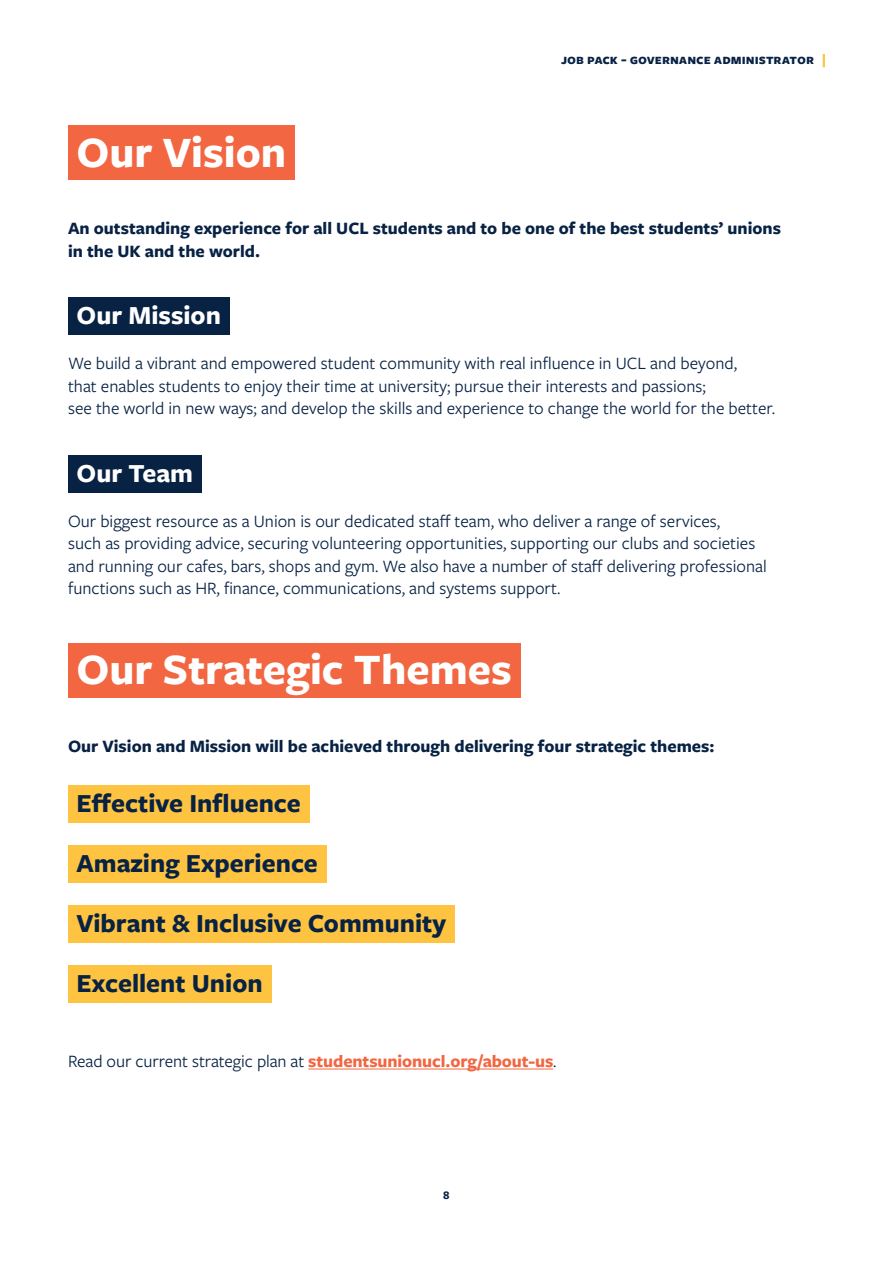
<style>
.page{position:relative;width:893px;height:1263px;background:#fff}
.page>*{position:absolute;margin:0;border:0;box-sizing:border-box;transform-origin:0 0}
.t1{font:700 45px "Freight Sans Pro";color:#fff}
.t2{font:700 27px "Freight Sans Pro";color:#082244}
.t3{font:700 27px "Freight Sans Pro";color:#fff}
.t4{font:18px/22.5px "Freight Sans Pro";color:#082244}
.t5{font:700 18px/22.5px "Freight Sans Pro";color:#082244}
.t6{font:700 15px "Freight Sans Pro";color:#082244}
.t7{font:700 12px "Freight Sans Pro";color:#082244}
.s1{font-weight:700;color:#f26641}
</style>
<div class="page">
<div style="left:68px;top:125px;width:227px;height:55px;background:#f26641"></div>
<hr style="left:308px;top:1069px;width:245px;height:1px;background:#f26641">
<div style="left:68px;top:297px;width:161px;height:38px;background:#082244"></div>
<div style="left:68px;top:455px;width:134px;height:38px;background:#082244"></div>
<div style="left:68px;top:643px;width:452px;height:54px;background:#f26641"></div>
<div style="left:68px;top:785px;width:241px;height:38px;background:#fec340"></div>
<div style="left:68px;top:845px;width:258px;height:38px;background:#fec340"></div>
<div style="left:68px;top:905px;width:387px;height:38px;background:#fec340"></div>
<div style="left:68px;top:965px;width:203px;height:38px;background:#fec340"></div>
<svg style="left:823px;top:54px;width:2px;height:13px"></svg>
<h1 class="t1" style="left:77px;top:121px;width:211px">Our Vision</h1>
<p class="t6" style="left:561px;top:49px;width:255px">job pack - governance administrator</p>
<p class="t5" style="left:68px;top:216px;width:714px">An outstanding experience for all UCL students and to be one of the best students’ unions in the UK and the world.</p>
<h2 class="t3" style="left:77px;top:297px;width:146px">Our Mission</h2>
<p class="t4" style="left:68px;top:351px;width:709px">We build a vibrant and empowered student community with real influence in UCL and beyond,<br>that enables students to enjoy their time at university; pursue their interests and passions;<br>see the world in new ways; and develop the skills and experience to change the world for the better.</p>
<h2 class="t3" style="left:77px;top:454px;width:118px">Our Team</h2>
<p class="t4" style="left:68px;top:509px;width:700px">Our biggest resource as a Union is our dedicated staff team, who deliver a range of services,<br>such as providing advice, securing volunteering opportunities, supporting our clubs and societies and running our cafes, bars, shops and gym. We also have a number of staff delivering professional functions such as HR, finance, communications, and systems support.</p>
<h1 class="t1" style="left:77px;top:638px;width:437px">Our Strategic Themes</h1>
<p class="t5" style="left:68px;top:734px;width:648px">Our Vision and Mission will be achieved through delivering four strategic themes:</p>
<h2 class="t2" style="left:77px;top:784px;width:226px">Effective Influence</h2>
<h2 class="t2" style="left:77px;top:844px;width:243px">Amazing Experience</h2>
<h2 class="t2" style="left:77px;top:904px;width:371px">Vibrant &amp; Inclusive Community</h2>
<h2 class="t2" style="left:77px;top:964px;width:188px">Excellent Union</h2>
<p class="t4" style="left:68px;top:1049px;width:490px">Read our current strategic plan at <span class="s1">studentsunionucl.org/about-us</span>.</p>
<p class="t7" style="left:443px;top:1187px;width:8px">8</p>
</div>
